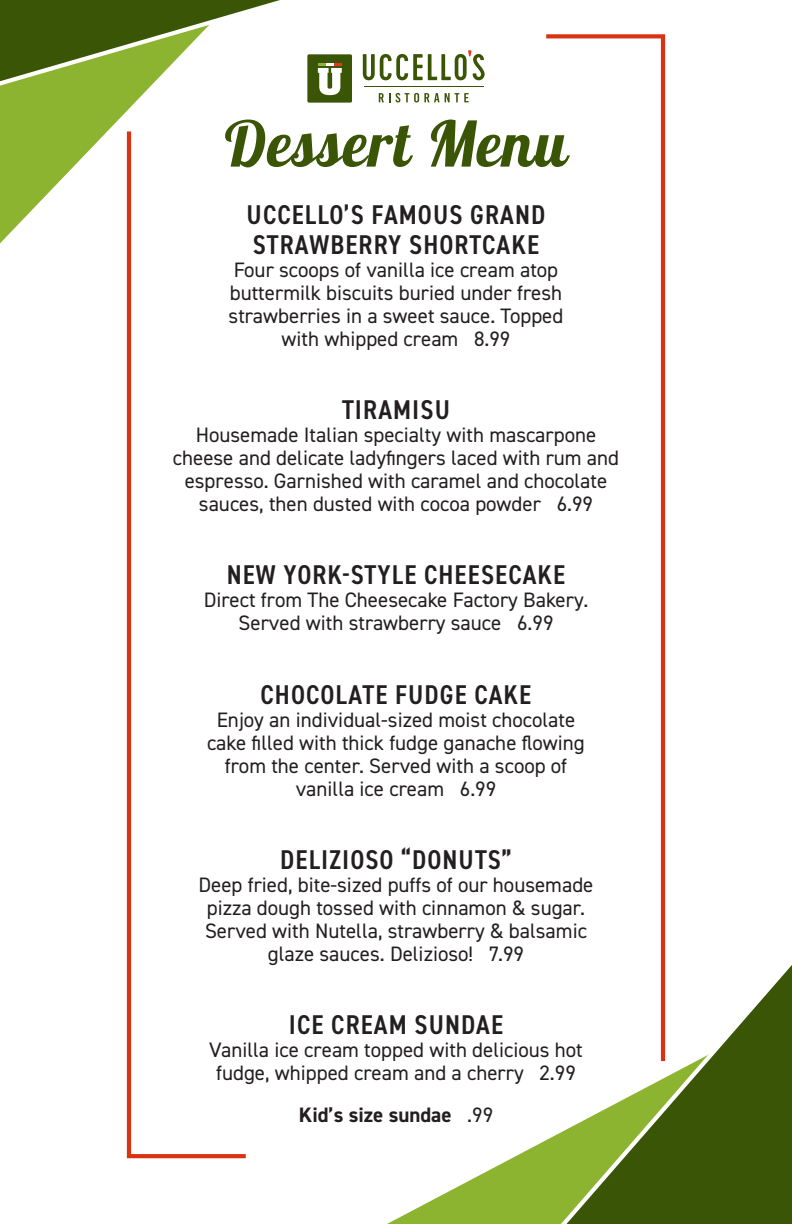
<style>
.page{position:relative;width:792px;height:1224px;background:#fff}
.page>*{position:absolute;margin:0;border:0;box-sizing:border-box;transform-origin:0 0}
.t1{font:62.8px "Lobster 1.4";letter-spacing:.02em;color:#3a5505}
.t2{font:600 condensed 27.2px "DIN2014";letter-spacing:.04em;color:#231f20}
.t3{font:20.9px/23px "DIN2014";color:#231f20;text-align:center}
.t4{font:700 20.9px "DIN2014";color:#231f20}
.s1{font-weight:400}
</style>
<div class="page">
<svg style="left:0;top:104px;width:134px;height:139px;fill:#8db431"></svg>
<svg style="left:0;top:0;width:408px;height:104px"></svg>
<svg style="left:387px;top:1180px;width:83px;height:44px"></svg>
<svg style="left:470px;top:965px;width:322px;height:259px"></svg>
<svg style="left:125px;top:127px;width:121px;height:1032px"></svg>
<svg style="left:542px;top:34px;width:125px;height:1031px"></svg>
<div style="left:307px;top:54px;width:45px;height:49px;background:#3a5505;border-radius:2px"></div>
<svg style="left:318px;top:63px;width:24px;height:32px"></svg>
<hr style="left:364px;top:86px;width:120px;height:1px;background:#3a5505">
<svg style="left:379px;top:93px;width:90px;height:9px"></svg>
<svg style="left:363px;top:50px;width:122px;height:30px"></svg>
<p class="t1" style="left:225px;top:104px;width:344px">Dessert Menu</p>
<p class="t2" style="left:247px;top:197px;width:300px">UCCELLO’S FAMOUS GRAND</p>
<p class="t2" style="left:253px;top:226px;width:288px">STRAWBERRY SHORTCAKE</p>
<p class="t3" style="left:234px;top:257px;width:326px">Four scoops of vanilla ice cream atop</p>
<p class="t3" style="left:230px;top:281px;width:334px">buttermilk biscuits buried under fresh</p>
<p class="t3" style="left:229px;top:304px;width:336px">strawberries in a sweet sauce. Topped with whipped cream 8.99</p>
<p class="t2" style="left:342px;top:391px;width:109px">TIRAMISU</p>
<p class="t3" style="left:173px;top:423px;width:448px">Housemade Italian specialty with mascarpone cheese and delicate ladyfingers laced with rum and espresso. Garnished with caramel and chocolate sauces, then dusted with cocoa powder 6.99</p>
<p class="t2" style="left:227px;top:557px;width:340px">NEW YORK-STYLE CHEESECAKE</p>
<p class="t3" style="left:204px;top:588px;width:386px">Direct from The Cheesecake Factory Bakery.<br>Served with strawberry sauce 6.99</p>
<p class="t2" style="left:261px;top:676px;width:272px">CHOCOLATE FUDGE CAKE</p>
<p class="t3" style="left:217px;top:707px;width:360px">Enjoy an individual-sized moist chocolate</p>
<p class="t3" style="left:207px;top:730px;width:379px">cake filled with thick fudge ganache flowing from the center. Served with a scoop of vanilla ice cream 6.99</p>
<p class="t2" style="left:280px;top:841px;width:233px">DELIZIOSO “DONUTS”</p>
<p class="t3" style="left:198px;top:873px;width:397px">Deep fried, bite-sized puffs of our housemade pizza dough tossed with cinnamon &amp; sugar.<br>Served with Nutella, strawberry &amp; balsamic glaze sauces. Delizioso! 7.99</p>
<p class="t2" style="left:289px;top:1007px;width:216px">ICE CREAM SUNDAE</p>
<p class="t3" style="left:209px;top:1038px;width:375px">Vanilla ice cream topped with delicious hot fudge, whipped cream and a cherry 2.99</p>
<p class="t4" style="left:299px;top:1101px;width:196px">Kid’s size sundae <span class="s1">.99</span></p>
</div>
